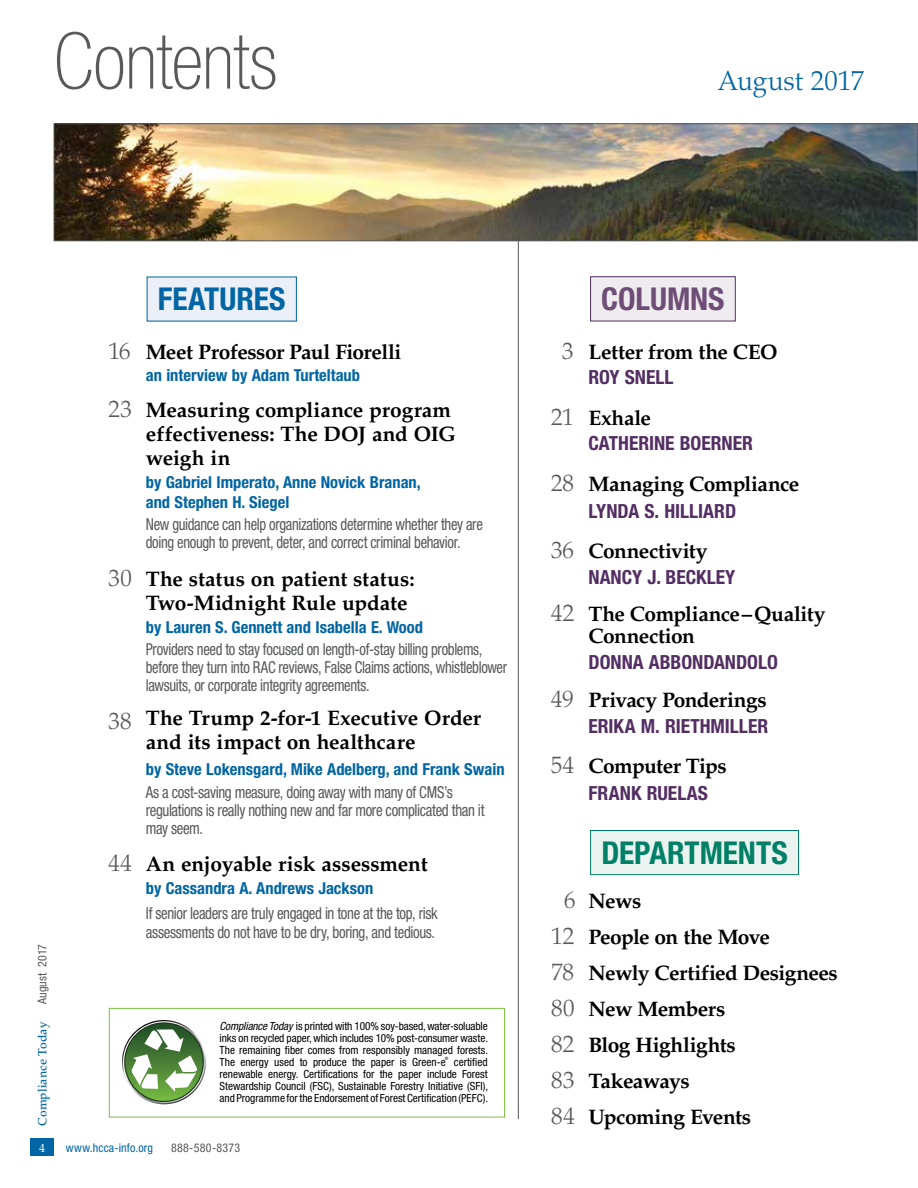
<style>
.page{position:relative;width:918px;height:1188px;background:#fff}
.page>*{position:absolute;margin:0;border:0;box-sizing:border-box;transform-origin:0 0}
.t1{font:100 condensed 78.3px "Helvetica Neue LT Std";letter-spacing:-.01em;color:#58595b}
.t2{font:700 condensed 31.5px "Helvetica Neue LT Std";letter-spacing:-.005em;color:#008066}
.t3{font:700 condensed 31.5px "Helvetica Neue LT Std";color:#0065a4}
.t4{font:700 condensed 31.5px "Helvetica Neue LT Std";color:#6e4e76}
.t5{font:300 27.75px "Palatino LT Std";letter-spacing:-.015em;color:#0065a4}
.t6{font:700 21px/36px "Palatino LT Std";letter-spacing:-.02em;color:#000}
.t7{font:700 condensed 19.5px "Helvetica Neue LT Std";color:#532e63}
.t8{font:condensed 16.5px/18px "Helvetica Neue LT Std";letter-spacing:-.025em;color:#58595b;scale:.89 1}
.t9{font:condensed 16.5px/18px "Helvetica Neue LT Std";letter-spacing:-.025em;color:#58595b;scale:.9 1}
.t10{font:700 condensed 16.5px/19.8px "Helvetica Neue LT Std";color:#0065a4}
.t11{font:condensed 12px "Helvetica Neue LT Std";letter-spacing:.015em;color:#58595b}
.t12{font:condensed 12px "Helvetica Neue LT Std";letter-spacing:.01em;color:#0065a4}
.t13{font:500 12px "Palatino LT Std";letter-spacing:.005em;color:#0065a4}
.t14{font:12px "Palatino LT Std";color:#fff}
.t15{font:condensed 11.25px/12px "Helvetica Neue LT Std";color:#000;text-align:justify}
.t16{font:condensed 4.5px "Helvetica Neue LT Std";color:#000}
.s1{font-weight:300;font-size:24px;color:#58595b}
.s2{font-style:italic}
</style>
<div class="page">
<hr style="left:518px;top:240px;width:1px;height:879px;background:#58595b">
<img style="left:56px;top:126px;width:860px;height:113px">
<div style="left:54px;top:124px;width:864px;height:117px;border:1px solid #58595b"></div>
<div style="left:30px;top:1139px;width:24px;height:17px;background:#0065a4"></div>
<div style="left:147px;top:277px;width:149px;height:44px;background:#ebeff7"></div>
<div style="left:591px;top:277px;width:144px;height:44px;background:#efecef"></div>
<div style="left:591px;top:831px;width:207px;height:44px;background:#eaf3f0"></div>
<div style="left:590px;top:830px;width:209px;height:45px;border:1px solid #008066"></div>
<div style="left:109px;top:1008px;width:396px;height:110px;border:1px solid #7ac143"></div>
<svg style="left:122px;top:1020px;width:84px;height:84px"></svg>
<h1 class="t1" style="left:54px;top:17px;width:225px">Contents</h1>
<h3 class="t5" style="left:718px;top:64px;width:147px">August 2017</h3>
<p class="t11" style="left:35px;top:1004px;width:62px;rotate:-90deg">August 2017</p>
<p class="t13" style="left:35px;top:1126px;width:106px;rotate:-90deg">Compliance Today</p>
<h2 class="t3" style="left:158px;top:280px;width:129px">FEATURES</h2>
<h2 class="t4" style="left:601px;top:280px;width:125px">COLUMNS</h2>
<p class="t6" style="left:108px;top:334px;width:295px"><span class="s1">16</span> Meet Professor Paul Fiorelli</p>
<p class="t10" style="left:146px;top:365px;width:216px">an interview by Adam Turteltaub</p>
<p class="t6" style="left:146px;top:398px;width:312px;line-height:24px;text-indent:-38px"><span class="s1">23</span> Measuring compliance program effectiveness: The DOJ and OIG weigh in</p>
<p class="t10" style="left:146px;top:472px;width:277px">by Gabriel Imperato, Anne Novick Branan, and Stephen H. Siegel</p>
<p class="t8" style="left:146px;top:515px;width:380px">New guidance can help organizations determine whether they are doing enough to prevent, deter, and correct criminal behavior.</p>
<p class="t6" style="left:146px;top:567px;width:270px;line-height:24px;text-indent:-38px"><span class="s1">30</span> The status on patient status:<br>Two-Midnight Rule update</p>
<p class="t10" style="left:146px;top:617px;width:279px">by Lauren S. Gennett and Isabella E. Wood</p>
<p class="t8" style="left:146px;top:640px;width:407px">Providers need to stay focused on length-of-stay billing problems, before they turn into RAC reviews, False Claims actions, whistleblower lawsuits, or corporate integrity agreements.</p>
<p class="t6" style="left:146px;top:706px;width:337px;line-height:24px;text-indent:-38px"><span class="s1">38</span> The Trump 2-for-1 Executive Order and its impact on healthcare</p>
<p class="t10" style="left:146px;top:760px;width:360px">by Steve Lokensgard, Mike Adelberg, and Frank Swain</p>
<p class="t9" style="left:146px;top:783px;width:378px">As a cost-saving measure, doing away with many of CMS’s regulations is really nothing new and far more complicated than it may seem.</p>
<p class="t6" style="left:108px;top:847px;width:321px"><span class="s1">44</span> An enjoyable risk assessment</p>
<p class="t10" style="left:146px;top:878px;width:229px">by Cassandra A. Andrews Jackson</p>
<p class="t9" style="left:146px;top:903px;width:326px;line-height:19.8px">If senior leaders are truly engaged in tone at the top, risk assessments do not have to be dry, boring, and tedious.</p>
<p class="t6" style="left:562px;top:334px;width:217px"><span class="s1">3</span> Letter from the CEO</p>
<p class="t7" style="left:589px;top:365px;width:87px">ROY SNELL</p>
<p class="t6" style="left:551px;top:400px;width:102px"><span class="s1">21</span> Exhale</p>
<p class="t7" style="left:589px;top:431px;width:166px">CATHERINE BOERNER</p>
<p class="t6" style="left:551px;top:466px;width:250px"><span class="s1">28</span> Managing Compliance</p>
<p class="t7" style="left:589px;top:499px;width:149px">LYNDA S. HILLIARD</p>
<p class="t6" style="left:551px;top:533px;width:158px"><span class="s1">36</span> Connectivity</p>
<p class="t7" style="left:589px;top:565px;width:148px">NANCY J. BECKLEY</p>
<p class="t6" style="left:589px;top:603px;width:238px;line-height:22.5px;text-indent:-38px"><span class="s1">42</span> The Compliance–Quality<br>Connection</p>
<p class="t7" style="left:589px;top:650px;width:191px">DONNA ABBONDANDOLO</p>
<p class="t6" style="left:551px;top:682px;width:218px"><span class="s1">49</span> Privacy Ponderings</p>
<p class="t7" style="left:589px;top:714px;width:181px">ERIKA M. RIETHMILLER</p>
<p class="t6" style="left:551px;top:748px;width:178px"><span class="s1">54</span> Computer Tips</p>
<p class="t7" style="left:589px;top:781px;width:121px">FRANK RUELAS</p>
<h2 class="t2" style="left:601px;top:834px;width:188px">DEPARTMENTS</h2>
<p class="t6" style="left:551px;top:883px;width:289px;text-indent:13px"><span class="s1">6</span> News<br><span class="s1">12</span> People on the Move<br><span class="s1">78</span> Newly Certified Designees<br><span class="s1">80</span> New Members<br><span class="s1">82</span> Blog Highlights<br><span class="s1">83</span> Takeaways<br><span class="s1">84</span> Upcoming Events</p>
<p class="t15" style="left:220px;top:1020px;width:270px"><span class="s2">Compliance Today</span> is printed with 100% soy-based, water-soluable inks on recycled paper, which includes 10% post-consumer waste.<br>The remaining fiber comes from responsibly managed forests.<br>The energy used to produce the paper is Green-e</p>
<p class="t16" style="left:445px;top:1056px;width:5px">®</p>
<p class="t15" style="left:220px;top:1056px;width:270px;text-indent:234px">certified renewable energy. Certifications for the paper include Forest Stewardship Council (FSC), Sustainable Forestry Initiative (SFI), and Programme for the Endorsement of Forest Certification (PEFC).</p>
<p class="t14" style="left:39px;top:1141px;width:7px">4</p>
<p class="t12" style="left:66px;top:1141px;width:89px">www.hcca-info.org</p>
<p class="t11" style="left:171px;top:1141px;width:71px">888-580-8373</p>
</div>
